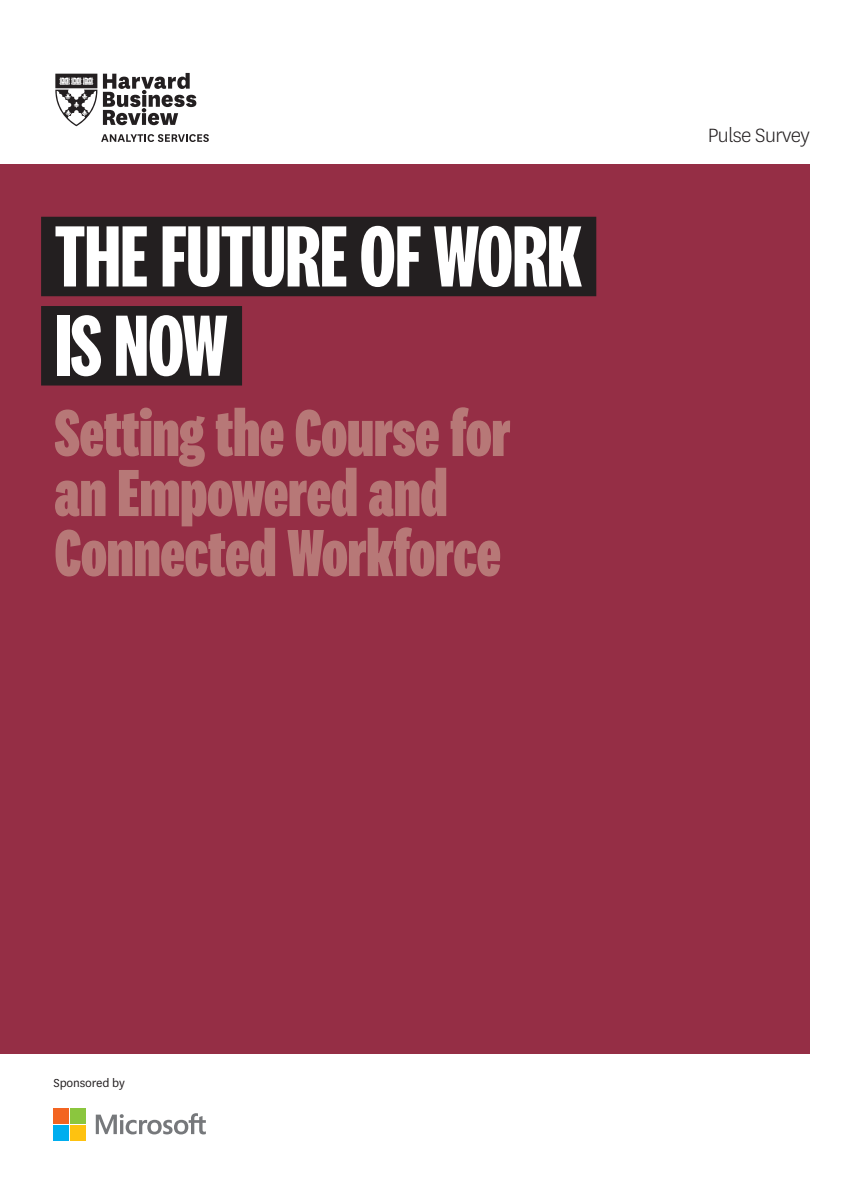
<style>
.page{position:relative;width:864px;height:1188px;background:#fff}
.page>*{position:absolute;margin:0;border:0;box-sizing:border-box;transform-origin:0 0}
.t1{font:700 90px/89.2px "National 2 Compressed";letter-spacing:-.01em;color:#fff}
.t2{font:800 69px/60px "National 2 Compressed";color:#b77877}
.t3{font:300 22.5px "National HBR";letter-spacing:-.025em;color:#231f20}
.t4{font:13.5px "National HBR";letter-spacing:-.01em;color:#231f20}
</style>
<div class="page">
<div style="left:0;top:165px;width:810px;height:889px;background:#952e45"></div>
<svg style="left:55px;top:72px;width:141px;height:55px"></svg>
<svg style="left:101px;top:134px;width:108px;height:8px"></svg>
<div style="left:41px;top:217px;width:555px;height:79px;background:#231f20"></div>
<div style="left:41px;top:306px;width:201px;height:80px;background:#231f20"></div>
<svg style="left:96px;top:1113px;width:110px;height:21px"></svg>
<div style="left:54px;top:1108px;width:15px;height:16px;background:#f36421"></div>
<div style="left:71px;top:1108px;width:15px;height:16px;background:#8bc63e"></div>
<div style="left:54px;top:1125px;width:15px;height:16px;background:#00aeef"></div>
<div style="left:71px;top:1125px;width:15px;height:16px;background:#fec210"></div>
<h1 class="t1" style="left:55px;top:211px;width:529px">THE FUTURE OF WORK<br>IS NOW</h1>
<p class="t2" style="left:55px;top:403px;width:457px">Setting the Course for an Empowered and<br>Connected Workforce</p>
<p class="t3" style="left:708px;top:121px;width:104px">Pulse Survey</p>
<p class="t4" style="left:54px;top:1074px;width:73px">Sponsored by</p>
</div>
